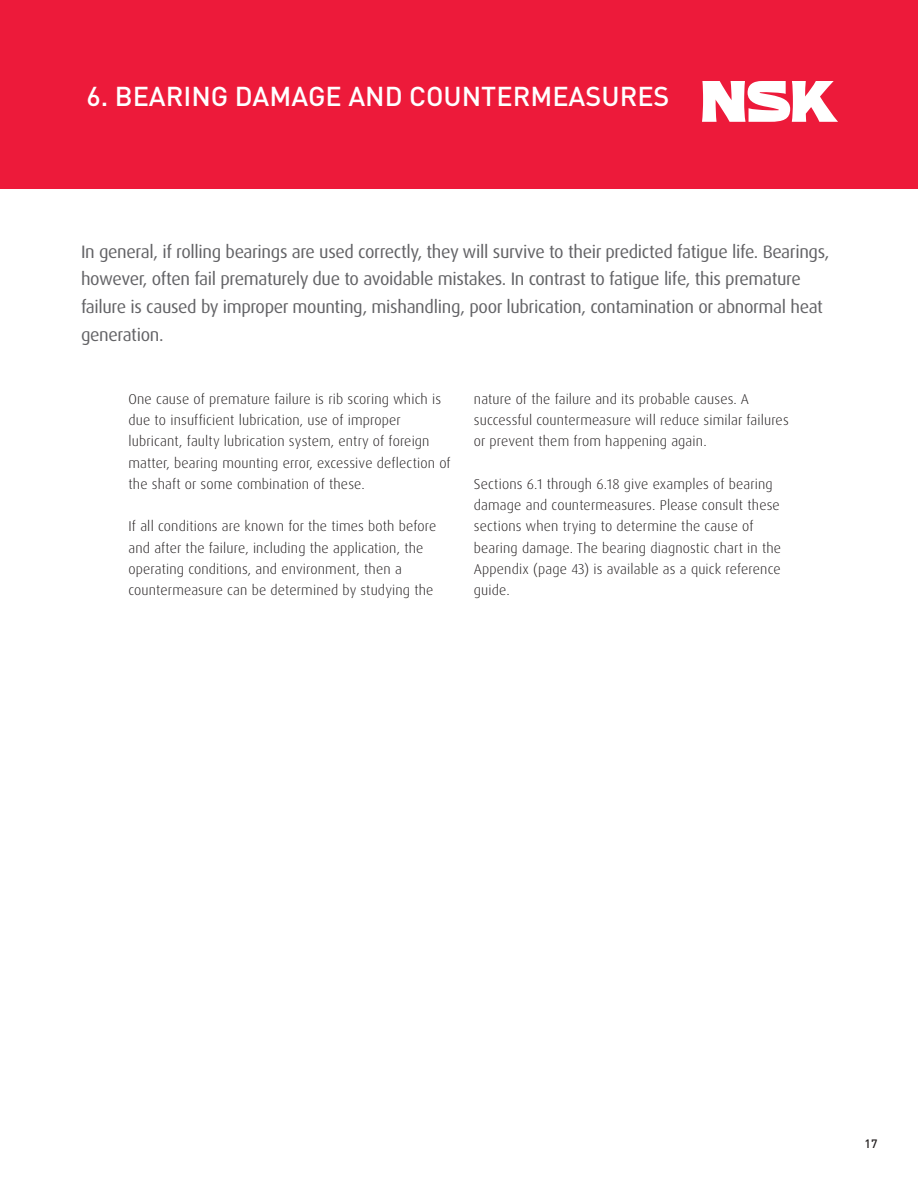
<style>
.page{position:relative;width:918px;height:1188px;background:#fff}
.page>*{position:absolute;margin:0;border:0;box-sizing:border-box;transform-origin:0 0}
.head{font:500 27px "DIN";color:#fff}
.t1{font:18px/27.6px "Dax OT";letter-spacing:-.02em;color:#636366}
.t2{font:300 14.25px/21.3px "Dax OT";letter-spacing:.01em;color:#231f20}
.t3{font:500 12px "DIN";color:#231f20}
</style>
<div class="page">
<div style="left:0;top:0;width:918px;height:189px;background:#ed1a3a"></div>
<svg style="left:702px;top:81px;width:136px;height:41px"></svg>
<p class="head" style="left:86px;top:79px;width:585px">6. BEARING DAMAGE AND COUNTERMEASURES</p>
<p class="t1" style="left:81px;top:238px;width:750px">In general, if rolling bearings are used correctly, they will survive to their predicted fatigue life. Bearings, however, often fail prematurely due to avoidable mistakes. In contrast to fatigue life, this premature failure is caused by improper mounting, mishandling, poor lubrication, contamination or abnormal heat generation.</p>
<p class="t2" style="left:129px;top:388px;width:324px">One cause of premature failure is rib scoring which is due to insufficient lubrication, use of improper lubricant, faulty lubrication system, entry of foreign matter, bearing mounting error, excessive deflection of the shaft or some combination of these.</p>
<p class="t2" style="left:129px;top:516px;width:309px">If all conditions are known for the times both before and after the failure, including the application, the operating conditions, and environment, then a countermeasure can be determined by studying the</p>
<p class="t2" style="left:474px;top:388px;width:316px">nature of the failure and its probable causes. A successful countermeasure will reduce similar failures or prevent them from happening again.</p>
<p class="t2" style="left:474px;top:474px;width:309px">Sections 6.1 through 6.18 give examples of bearing damage and countermeasures. Please consult these sections when trying to determine the cause of bearing damage. The bearing diagnostic chart in the Appendix (page 43) is available as a quick reference guide.</p>
<p class="t3" style="left:864px;top:1136px;width:15px">17</p>
</div>
